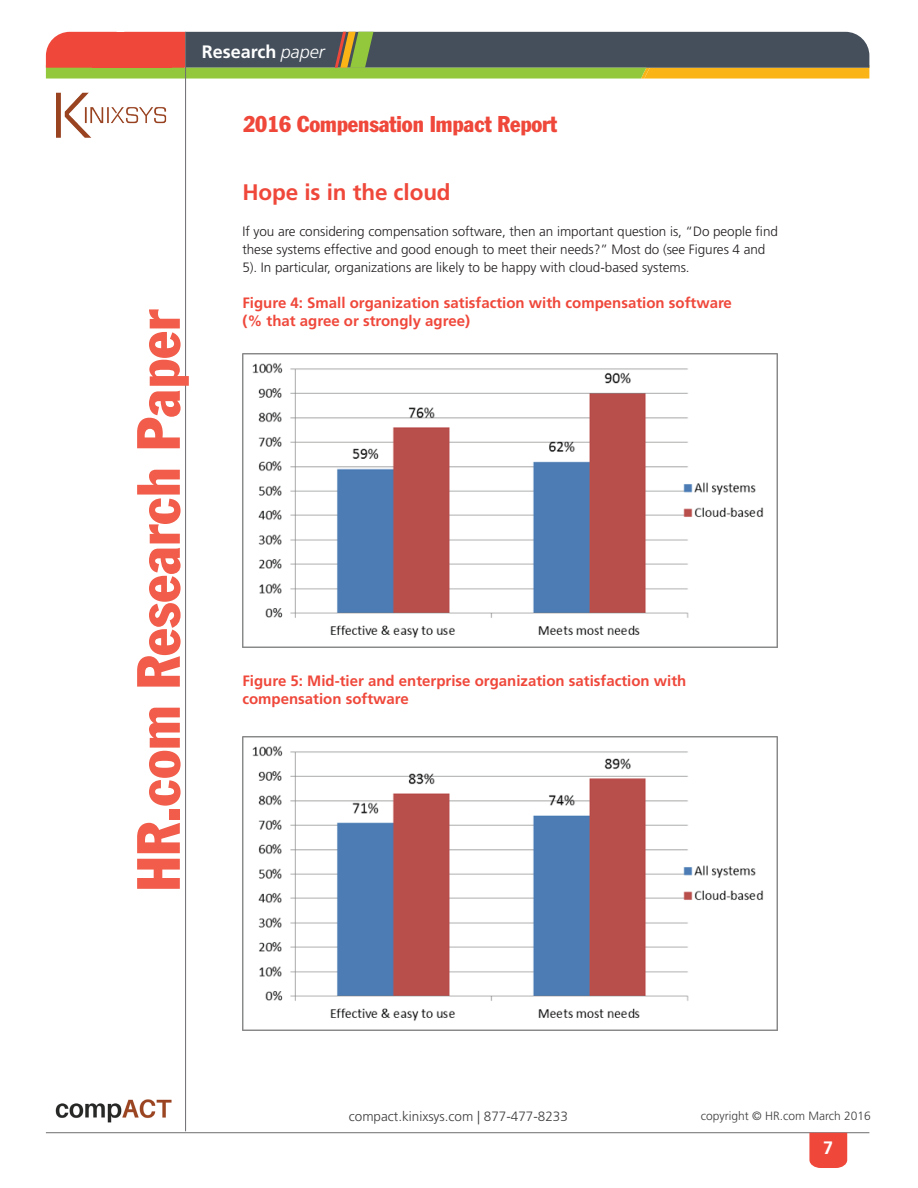
<style>
.page{position:relative;width:918px;height:1188px;background:#fff}
.page>*{position:absolute;margin:0;border:0;box-sizing:border-box;transform-origin:0 0}
.t1{font:condensed 60px "Franklin Gothic";color:#f15d4a}
.t2{font:condensed 22.5px "Franklin Gothic";letter-spacing:-.005em;color:#ef483b}
.t3{font:700 22.5px "Frutiger";letter-spacing:-.005em;color:#ef483b}
.t4{font:700 18px "Frutiger";color:#fff}
.t5{font:700 15px/18px "Frutiger";color:#ef483b}
.t6{font:300 13.5px/18px "Frutiger";letter-spacing:-.005em;color:#231f20}
.t7{font:300 13.5px "Frutiger";color:#3e3e3f}
.t8{font:300 12px "Frutiger";color:#3e3e3f}
.s1{font-weight:300;font-style:italic}
</style>
<div class="page">
<hr style="left:46px;top:1132px;width:823px;height:1px;background:#6c6d70">
<hr style="left:185px;top:32px;width:1px;height:1099px;background:#6c6d70">
<svg style="left:809px;top:1133px;width:38px;height:35px"></svg>
<svg style="left:46px;top:32px;width:823px;height:47px;background:#6f7151"></svg>
<div style="left:92px;top:32px;width:80px;height:36px;background:#ef483b"></div>
<img style="left:55px;top:1099px;width:117px;height:24px">
<img style="left:56px;top:93px;width:111px;height:45px">
<img style="left:242px;top:353px;width:536px;height:295px">
<img style="left:242px;top:737px;width:536px;height:294px">
<h3 class="t4" style="left:202px;top:41px;width:125px">Research <span class="s1">paper</span></h3>
<h1 class="t1" style="left:122px;top:892px;width:584px;rotate:-90deg">HR.com Research Paper</h1>
<h2 class="t2" style="left:243px;top:110px;width:316px">2016 Compensation Impact Report</h2>
<h2 class="t3" style="left:242px;top:179px;width:210px">Hope is in the cloud</h2>
<p class="t6" style="left:242px;top:222px;width:537px">If you are considering compensation software, then an important question is, “Do people find these systems effective and good enough to meet their needs?” Most do (see Figures 4 and<br>5). In particular, organizations are likely to be happy with cloud-based systems.</p>
<p class="t5" style="left:242px;top:294px;width:491px">Figure 4: Small organization satisfaction with compensation software (% that agree or strongly agree)</p>
<p class="t5" style="left:242px;top:672px;width:445px">Figure 5: Mid-tier and enterprise organization satisfaction with compensation software</p>
<p class="t7" style="left:349px;top:1109px;width:221px">compact.kinixsys.com | 877-477-8233</p>
<p class="t8" style="left:701px;top:1109px;width:172px">copyright © HR.com March 2016</p>
<h3 class="t4" style="left:823px;top:1137px;width:12px">7</h3>
</div>
